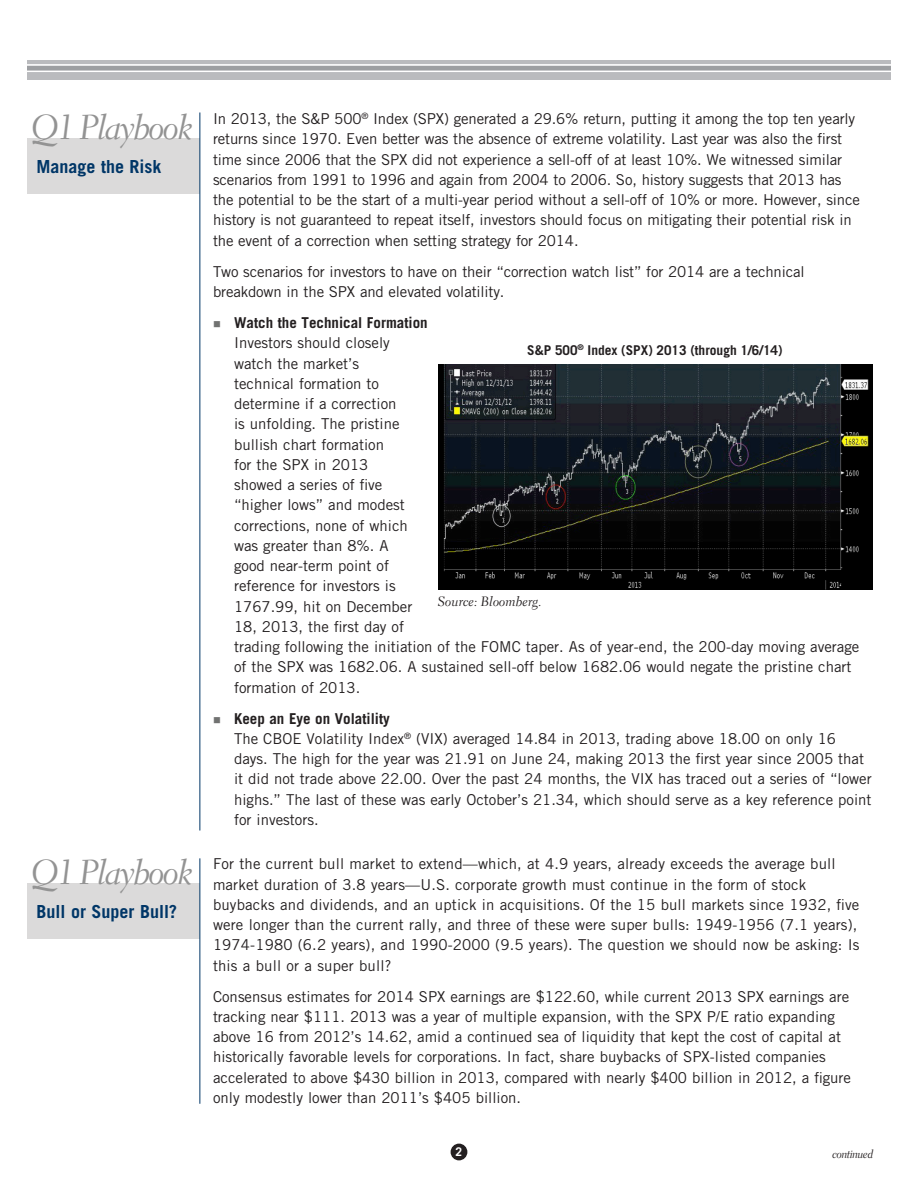
<style>
.page{position:relative;width:918px;height:1188px;background:#fff}
.page>*{position:absolute;margin:0;border:0;box-sizing:border-box;transform-origin:0 0}
.t1{font:34.5px "Electra LT Std Cursive";letter-spacing:-.05em;color:#939393}
.t2{font:700 18px "Trade Gothic LT Std";color:#003667}
.t3{font:15px/20.2px "Trade Gothic LT Std";color:#231f20}
.t4{font:700 13.5px "Trade Gothic LT Std";color:#231f20}
.t5{font:13.5px "Electra LH Cursive";color:#231f20}
.t6{font:12px "Electra LT Std Cursive Display";color:#231f20}
.t7{font:700 12px "Trade Gothic LT Std";color:#fff}
.s1{color:#717271}
.s2{font-weight:700}
</style>
<div class="page">
<div style="left:451px;top:1144px;width:16px;height:16px;background:#231f20;border-radius:50%"></div>
<div style="left:27px;top:60px;width:864px;height:20px;background:#babbbe"></div>
<div style="left:27px;top:66px;width:864px;height:5px;background:#9d9fa2"></div>
<hr style="left:27px;top:64px;width:864px;height:2px;background:#fff">
<hr style="left:27px;top:71px;width:864px;height:1px;background:#fff">
<div style="left:27px;top:139px;width:173px;height:55px;background:#dbdada"></div>
<hr style="left:200px;top:112px;width:1px;height:719px;background:#003667">
<div style="left:27px;top:884px;width:173px;height:55px;background:#dbdada"></div>
<hr style="left:200px;top:858px;width:1px;height:246px;background:#003667">
<img style="left:439px;top:364px;width:434px;height:226px">
<p class="t1" style="left:31px;top:106px;width:163px">Q1 Playbook</p>
<p class="t2" style="left:37px;top:156px;width:127px">Manage the Risk</p>
<p class="t1" style="left:31px;top:851px;width:163px">Q1 Playbook</p>
<p class="t2" style="left:37px;top:901px;width:142px">Bull or Super Bull?</p>
<p class="t3" style="left:213px;top:109px;width:649px">In 2013, the S&amp;P 500<sup>®</sup> Index (SPX) generated a 29.6% return, putting it among the top ten yearly returns since 1970. Even better was the absence of extreme volatility. Last year was also the first time since 2006 that the SPX did not experience a sell-off of at least 10%. We witnessed similar scenarios from 1991 to 1996 and again from 2004 to 2006. So, history suggests that 2013 has the potential to be the start of a multi-year period without a sell-off of 10% or more. However, since history is not guaranteed to repeat itself, investors should focus on mitigating their potential risk in the event of a correction when setting strategy for 2014.</p>
<p class="t3" style="left:213px;top:261px;width:593px">Two scenarios for investors to have on their “correction watch list” for 2014 are a technical breakdown in the SPX and elevated volatility.</p>
<p class="t3" style="left:234px;top:312px;width:627px;text-indent:-21px"><span class="s1">■</span> <span class="s2">Watch the Technical Formation<br></span>Investors should closely<br>watch the market’s<br>technical formation to<br>determine if a correction<br>is unfolding. The pristine<br>bullish chart formation<br>for the SPX in 2013<br>showed a series of five<br>“higher lows” and modest<br>corrections, none of which<br>was greater than 8%. A<br>good near-term point of<br>reference for investors is<br>1767.99, hit on December<br>18, 2013, the first day of<br>trading following the initiation of the FOMC taper. As of year-end, the 200-day moving average of the SPX was 1682.06. A sustained sell-off below 1682.06 would negate the pristine chart formation of 2013.</p>
<p class="t3" style="left:234px;top:708px;width:639px;text-indent:-21px"><span class="s1">■</span> <span class="s2">Keep an Eye on Volatility<br></span>The CBOE Volatility Index<sup>®</sup> (VIX) averaged 14.84 in 2013, trading above 18.00 on only 16 days. The high for the year was 21.91 on June 24, making 2013 the first year since 2005 that it did not trade above 22.00. Over the past 24 months, the VIX has traced out a series of “lower highs.” The last of these was early October’s 21.34, which should serve as a key reference point for investors.</p>
<p class="t3" style="left:213px;top:854px;width:648px">For the current bull market to extend—which, at 4.9 years, already exceeds the average bull market duration of 3.8 years—U.S. corporate growth must continue in the form of stock buybacks and dividends, and an uptick in acquisitions. Of the 15 bull markets since 1932, five were longer than the current rally, and three of these were super bulls: 1949-1956 (7.1 years), 1974-1980 (6.2 years), and 1990-2000 (9.5 years). The question we should now be asking: Is this a bull or a super bull?</p>
<p class="t3" style="left:213px;top:986px;width:640px">Consensus estimates for 2014 SPX earnings are $122.60, while current 2013 SPX earnings are tracking near $111. 2013 was a year of multiple expansion, with the SPX P/E ratio expanding above 16 from 2012’s 14.62, amid a continued sea of liquidity that kept the cost of capital at historically favorable levels for corporations. In fact, share buybacks of SPX-listed companies accelerated to above $430 billion in 2013, compared with nearly $400 billion in 2012, a figure only modestly lower than 2011’s $405 billion.</p>
<p class="t4" style="left:527px;top:342px;width:257px">S&amp;P 500<sup>®</sup> Index (SPX) 2013 (through 1/6/14)</p>
<p class="t5" style="left:438px;top:593px;width:106px">Source: Bloomberg.</p>
<p class="t7" style="left:456px;top:1144px;width:8px">2</p>
<p class="t6" style="left:832px;top:1147px;width:42px">continued</p>
</div>
